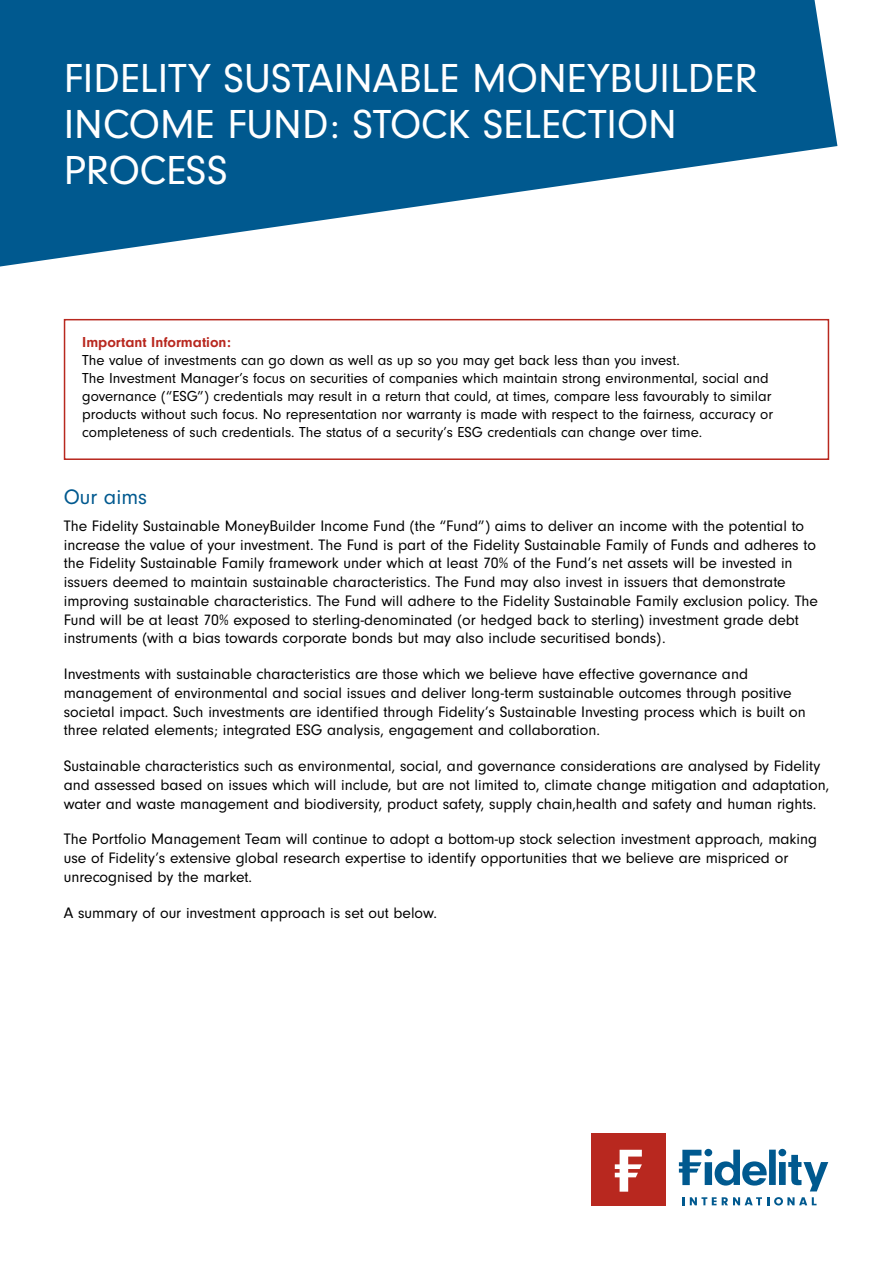
<style>
.page{position:relative;width:893px;height:1263px;background:#fff}
.page>*{position:absolute;margin:0;border:0;box-sizing:border-box;transform-origin:0 0}
.t1{font:42px/46.2px "Neuzeit Gro";color:#fff}
.t2{font:21.75px "Neuzeit Gro";color:#00598f}
.t3{font:15.75px/18.8px "Neuzeit Gro";color:#000}
.t4{font:15px/18px "Neuzeit Gro";color:#000}
.t5{font:700 15px "Neuzeit Gro";color:#b8281f}
</style>
<div class="page">
<svg style="left:0;top:0;width:837px;height:267px;fill:#00598f"></svg>
<div style="left:591px;top:1133px;width:75px;height:72px;background:#b8281f"></div>
<svg style="left:615px;top:1150px;width:27px;height:42px"></svg>
<svg style="left:679px;top:1149px;width:149px;height:42px"></svg>
<svg style="left:682px;top:1197px;width:2px;height:8px"></svg>
<svg style="left:690px;top:1197px;width:126px;height:8px"></svg>
<div style="left:64px;top:319px;width:765px;height:141px;border:2px solid #b8281f"></div>
<h1 class="t1" style="left:64px;top:56px;width:696px">FIDELITY SUSTAINABLE MONEYBUILDER<br>INCOME FUND: STOCK SELECTION<br>PROCESS</h1>
<p class="t5" style="left:82px;top:334px;width:150px">Important Information:</p>
<p class="t4" style="left:82px;top:352px;width:692px">The value of investments can go down as well as up so you may get back less than you invest.<br>The Investment Manager’s focus on securities of companies which maintain strong environmental, social and governance (“ESG”) credentials may result in a return that could, at times, compare less favourably to similar products without such focus. No representation nor warranty is made with respect to the fairness, accuracy or completeness of such credentials. The status of a security’s ESG credentials can change over time.</p>
<h2 class="t2" style="left:64px;top:485px;width:85px">Our aims</h2>
<p class="t3" style="left:64px;top:516px;width:756px">The Fidelity Sustainable MoneyBuilder Income Fund (the “Fund”) aims to deliver an income with the potential to increase the value of your investment. The Fund is part of the Fidelity Sustainable Family of Funds and adheres to the Fidelity Sustainable Family framework under which at least 70% of the Fund’s net assets will be invested in issuers deemed to maintain sustainable characteristics. The Fund may also invest in issuers that demonstrate improving sustainable characteristics. The Fund will adhere to the Fidelity Sustainable Family exclusion policy. The Fund will be at least 70% exposed to sterling-denominated (or hedged back to sterling) investment grade debt instruments (with a bias towards corporate bonds but may also include securitised bonds).</p>
<p class="t3" style="left:64px;top:665px;width:744px">Investments with sustainable characteristics are those which we believe have effective governance and management of environmental and social issues and deliver long-term sustainable outcomes through positive societal impact. Such investments are identified through Fidelity’s Sustainable Investing process which is built on three related elements; integrated ESG analysis, engagement and collaboration.</p>
<p class="t3" style="left:64px;top:757px;width:767px">Sustainable characteristics such as environmental, social, and governance considerations are analysed by Fidelity and assessed based on issues which will include, but are not limited to, climate change mitigation and adaptation, water and waste management and biodiversity, product safety, supply chain,health and safety and human rights.</p>
<p class="t3" style="left:64px;top:830px;width:755px">The Portfolio Management Team will continue to adopt a bottom-up stock selection investment approach, making use of Fidelity’s extensive global research expertise to identify opportunities that we believe are mispriced or unrecognised by the market.</p>
<p class="t3" style="left:64px;top:903px;width:375px">A summary of our investment approach is set out below.</p>
</div>
